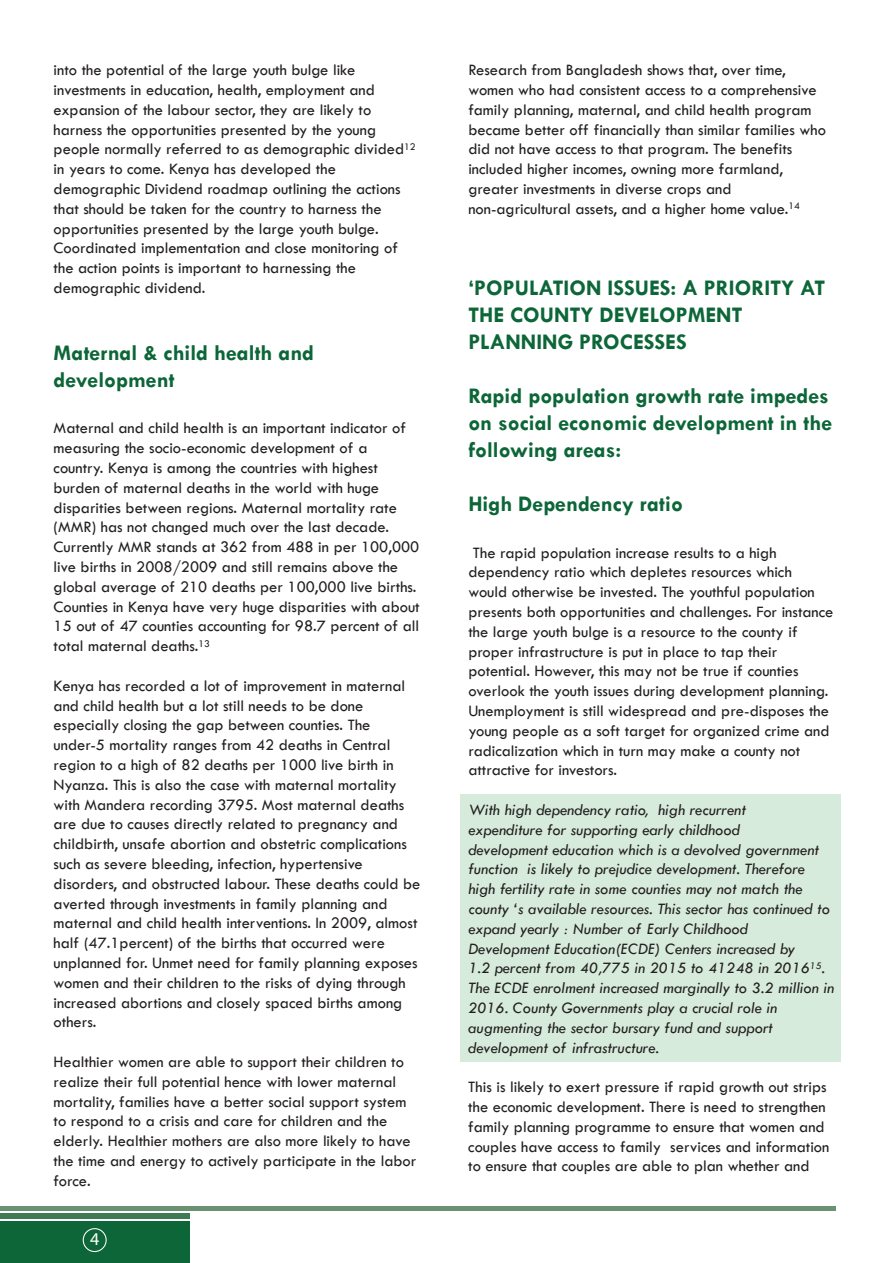
<style>
.page{position:relative;width:893px;height:1263px;background:#fff}
.page>*{position:absolute;margin:0;border:0;box-sizing:border-box;transform-origin:0 0}
.t1{font:700 22.5px/27px "Tw Cen";color:#0c6638}
.t2{font:18px "Myriad Pro";color:#fff}
.t3{font:16.5px/19.8px "Tw Cen";color:#231f20}
.t4{font:italic 16.5px/19.8px "Tw Cen";color:#231f20}
</style>
<div class="page">
<div style="left:460px;top:794px;width:380px;height:267px;background:#d6ebdb"></div>
<div style="left:0;top:1213px;width:189px;height:6px;background:#3f7b52"></div>
<hr style="left:0;top:1206px;width:836px;height:4px;background:#6a9172">
<div style="left:0;top:1221px;width:189px;height:42px;background:#0c6638"></div>
<div style="left:83px;top:1228px;width:24px;height:24px;border:1px solid #fff;border-radius:50%"></div>
<p class="t3" style="left:54px;top:60px;width:364px">into the potential of the large youth bulge like investments in education, health, employment and expansion of the labour sector, they are likely to harness the opportunities presented by the young people normally referred to as demographic divided<sup>12 </sup>in years to come. Kenya has developed the demographic Dividend roadmap outlining the actions that should be taken for the country to harness the opportunities presented by the large youth bulge.<br>Coordinated implementation and close monitoring of the action points is important to harnessing the demographic dividend.</p>
<h1 class="t1" style="left:54px;top:338px;width:262px">Maternal &amp; child health and development</h1>
<p class="t3" style="left:54px;top:418px;width:368px">Maternal and child health is an important indicator of measuring the socio-economic development of a country. Kenya is among the countries with highest burden of maternal deaths in the world with huge disparities between regions. Maternal mortality rate (MMR) has not changed much over the last decade.<br>Currently MMR stands at 362 from 488 in per 100,000 live births in 2008/2009 and still remains above the global average of 210 deaths per 100,000 live births.<br>Counties in Kenya have very huge disparities with about 15 out of 47 counties accounting for 98.7 percent of all total maternal deaths.<sup>13</sup></p>
<p class="t3" style="left:54px;top:676px;width:368px">Kenya has recorded a lot of improvement in maternal and child health but a lot still needs to be done especially closing the gap between counties. The under-5 mortality ranges from 42 deaths in Central region to a high of 82 deaths per 1000 live birth in Nyanza. This is also the case with maternal mortality with Mandera recording 3795. Most maternal deaths are due to causes directly related to pregnancy and childbirth, unsafe abortion and obstetric complications such as severe bleeding, infection, hypertensive disorders, and obstructed labour. These deaths could be averted through investments in family planning and maternal and child health interventions. In 2009, almost half (47.1percent) of the births that occurred were unplanned for. Unmet need for family planning exposes women and their children to the risks of dying through increased abortions and closely spaced births among others.</p>
<p class="t3" style="left:54px;top:1052px;width:364px">Healthier women are able to support their children to realize their full potential hence with lower maternal mortality, families have a better social support system to respond to a crisis and care for children and the elderly. Healthier mothers are also more likely to have the time and energy to actively participate in the labor force.</p>
<p class="t2" style="left:90px;top:1228px;width:11px">4</p>
<p class="t3" style="left:468px;top:60px;width:359px">Research from Bangladesh shows that, over time, women who had consistent access to a comprehensive family planning, maternal, and child health program became better off financially than similar families who did not have access to that program. The benefits included higher incomes, owning more farmland, greater investments in diverse crops and non-agricultural assets, and a higher home value.<sup>14</sup></p>
<h1 class="t1" style="left:468px;top:273px;width:358px">‘POPULATION ISSUES: A PRIORITY AT<br>THE COUNTY DEVELOPMENT<br>PLANNING PROCESSES</h1>
<h1 class="t1" style="left:468px;top:381px;width:365px">Rapid population growth rate impedes on social economic development in the following areas:</h1>
<h1 class="t1" style="left:468px;top:489px;width:216px">High Dependency ratio</h1>
<p class="t3" style="left:468px;top:542px;width:367px">The rapid population increase results to a high dependency ratio which depletes resources which would otherwise be invested. The youthful population presents both opportunities and challenges. For instance the large youth bulge is a resource to the county if proper infrastructure is put in place to tap their potential. However, this may not be true if counties overlook the youth issues during development planning.<br>Unemployment is still widespread and pre-disposes the young people as a soft target for organized crime and radicalization which in turn may make a county not attractive for investors.</p>
<p class="t4" style="left:468px;top:800px;width:368px">With high dependency ratio, high recurrent<br>expenditure for supporting early childhood<br>development education which is a devolved government function is likely to prejudice development. Therefore high fertility rate in some counties may not match the county ‘s available resources. This sector has continued to expand yearly : Number of Early Childhood<br>Development Education(ECDE) Centers increased by<br>1.2 percent from 40,775 in 2015 to 41248 in 2016<sup>15</sup>.<br>The ECDE enrolment increased marginally to 3.2 million in 2016. County Governments play a crucial role in augmenting the sector bursary fund and support development of infrastructure.</p>
<p class="t3" style="left:468px;top:1077px;width:363px">This is likely to exert pressure if rapid growth out strips the economic development. There is need to strengthen family planning programme to ensure that women and couples have access to family services and information to ensure that couples are able to plan whether and</p>
</div>
